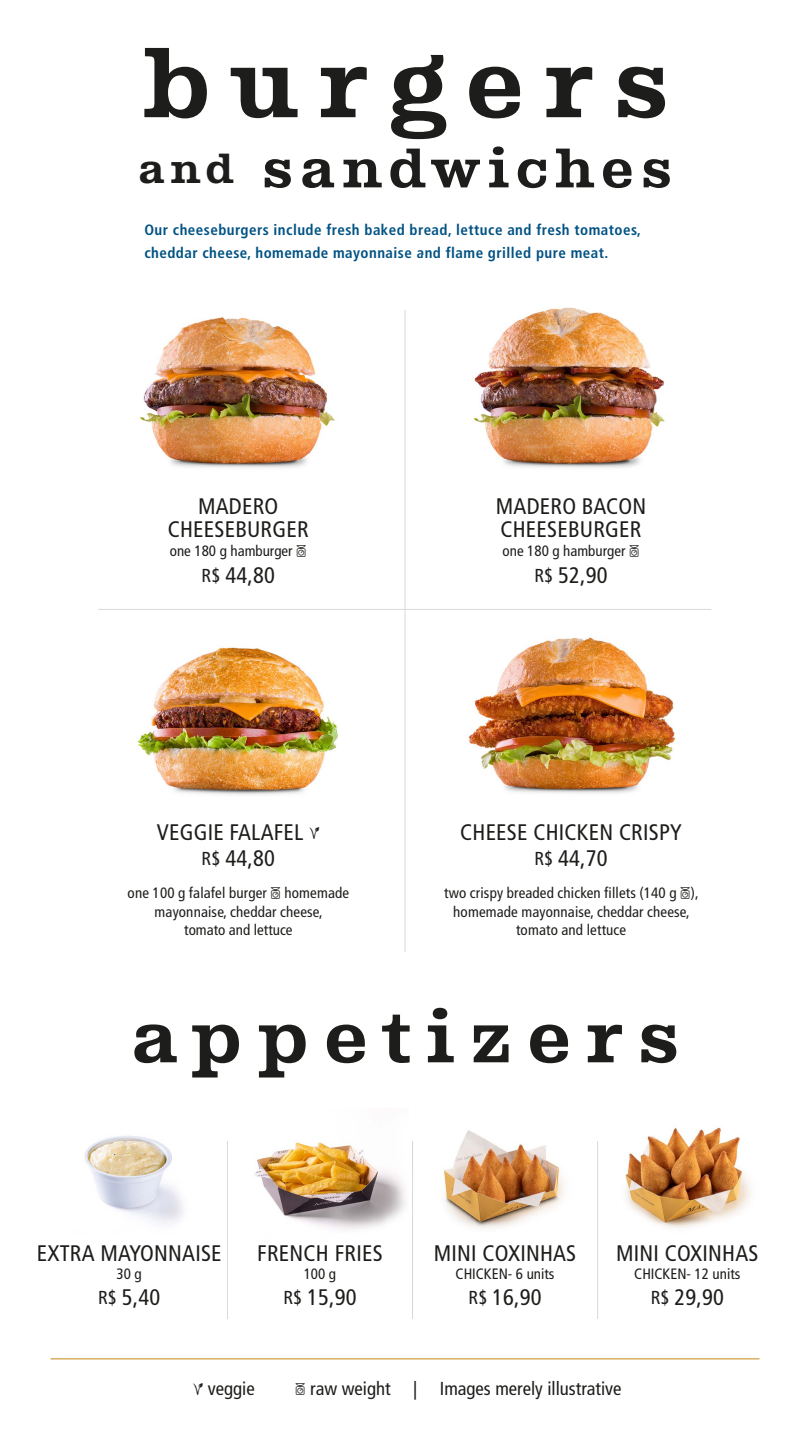
<style>
.page{position:relative;width:810px;height:1440px;background:#fff}
.page>*{position:absolute;margin:0;border:0;box-sizing:border-box;transform-origin:0 0}
.t1{font:700 104.48px "Albiona";letter-spacing:.19em;color:#1d1d1b}
.t2{font:700 78px "Albiona";letter-spacing:.19em;color:#1d1d1b}
.t3{font:700 58.5px "Albiona";letter-spacing:.105em;color:#1d1d1b}
.t4{font:condensed 22.5px/22.5px "Frutiger LT Std";letter-spacing:.01em;color:#1d1d1b;text-align:center}
.t5{font:condensed 18.75px "Frutiger LT Std";color:#1d1d1b}
.t6{font:condensed 15px/18.5px "Frutiger LT Std";letter-spacing:.01em;color:#1d1d1b;text-align:center}
.t7{font:700 condensed 15px/22.6px "Frutiger LT Std";letter-spacing:.03em;color:#005283}
.s1{font-size:44.25px}
.s2{font-family:"Icon Cardapio";font-stretch:normal;font-size:16.5px}
.s3{font-size:18.75px}
</style>
<div class="page">
<img style="left:473px;top:307px;width:192px;height:161px">
<img style="left:468px;top:637px;width:208px;height:157px">
<img style="left:139px;top:317px;width:197px;height:151px">
<img style="left:137px;top:647px;width:202px;height:148px">
<hr style="left:51px;top:1358px;width:708px;height:2px;background:#d8ae61">
<hr style="left:405px;top:310px;width:1px;height:642px;background:#d9d9d9">
<hr style="left:98px;top:609px;width:613px;height:1px;background:#d9d9d9">
<img style="left:254px;top:1142px;width:151px;height:88px">
<img style="left:444px;top:1130px;width:120px;height:98px">
<img style="left:625px;top:1127px;width:126px;height:101px">
<img style="left:84px;top:1135px;width:99px;height:89px">
<hr style="left:227px;top:1141px;width:1px;height:178px;background:#d9d9d9">
<hr style="left:412px;top:1141px;width:1px;height:178px;background:#d9d9d9">
<hr style="left:597px;top:1141px;width:1px;height:178px;background:#d9d9d9">
<h1 class="t1" style="left:142px;top:23px;width:528px">burgers</h1>
<h3 class="t3" style="left:138px;top:134px;width:535px"><span class="s1">and</span> sandwiches</h3>
<p class="t7" style="left:144px;top:219px;width:498px">Our cheeseburgers include fresh baked bread, lettuce and fresh tomatoes, cheddar cheese, homemade mayonnaise and flame grilled pure meat.</p>
<h3 class="t4" style="left:168px;top:495px;width:143px">MADERO<br>CHEESEBURGER</h3>
<p class="t6" style="left:170px;top:541px;width:138px">one 180 g hamburger <span class="s2">p</span></p>
<h3 class="t4" style="left:202px;top:564px;width:75px"><span class="s3">R$</span> 44,80</h3>
<h3 class="t4" style="left:496px;top:495px;width:152px;text-align:left">MADERO BACON<br>CHEESEBURGER</h3>
<p class="t6" style="left:503px;top:541px;width:138px">one 180 g hamburger <span class="s2">p</span></p>
<h3 class="t4" style="left:534px;top:564px;width:75px"><span class="s3">R$</span> 52,90</h3>
<h3 class="t4" style="left:157px;top:819px;width:165px;line-height:26.2px">VEGGIE FALAFEL <span class="s2">v<br></span><span class="s3">R$</span> 44,80</h3>
<h3 class="t4" style="left:460px;top:819px;width:223px;line-height:26.2px">CHEESE CHICKEN CRISPY<br><span class="s3">R$</span> 44,70</h3>
<p class="t6" style="left:128px;top:883px;width:223px">one 100 g falafel burger <span class="s2">p</span> homemade mayonnaise, cheddar cheese,<br>tomato and lettuce</p>
<p class="t6" style="left:444px;top:883px;width:256px">two crispy breaded chicken fillets (140 g <span class="s2">p</span>), homemade mayonnaise, cheddar cheese, tomato and lettuce</p>
<h2 class="t2" style="left:132px;top:992px;width:549px">appetizers</h2>
<h3 class="t4" style="left:37px;top:1242px;width:186px">EXTRA MAYONNAISE</h3>
<p class="t6" style="left:117px;top:1265px;width:27px">30 g</p>
<h3 class="t4" style="left:98px;top:1286px;width:64px"><span class="s3">R$</span> 5,40</h3>
<h3 class="t4" style="left:257px;top:1242px;width:127px">FRENCH FRIES</h3>
<p class="t6" style="left:304px;top:1265px;width:34px">100 g</p>
<h3 class="t4" style="left:283px;top:1286px;width:75px"><span class="s3">R$</span> 15,90</h3>
<h3 class="t4" style="left:434px;top:1242px;width:144px">MINI COXINHAS</h3>
<p class="t6" style="left:456px;top:1265px;width:100px">CHICKEN- 6 units</p>
<h3 class="t4" style="left:468px;top:1286px;width:75px"><span class="s3">R$</span> 16,90</h3>
<h3 class="t4" style="left:616px;top:1242px;width:144px">MINI COXINHAS</h3>
<p class="t6" style="left:634px;top:1265px;width:108px">CHICKEN- 12 units</p>
<h3 class="t4" style="left:651px;top:1286px;width:75px"><span class="s3">R$</span> 29,90</h3>
<p class="t5" style="left:193px;top:1378px;width:63px"><span class="s2">v</span> veggie</p>
<p class="t5" style="left:295px;top:1378px;width:328px"><span class="s2">p</span> raw weight | Images merely illustrative</p>
</div>
